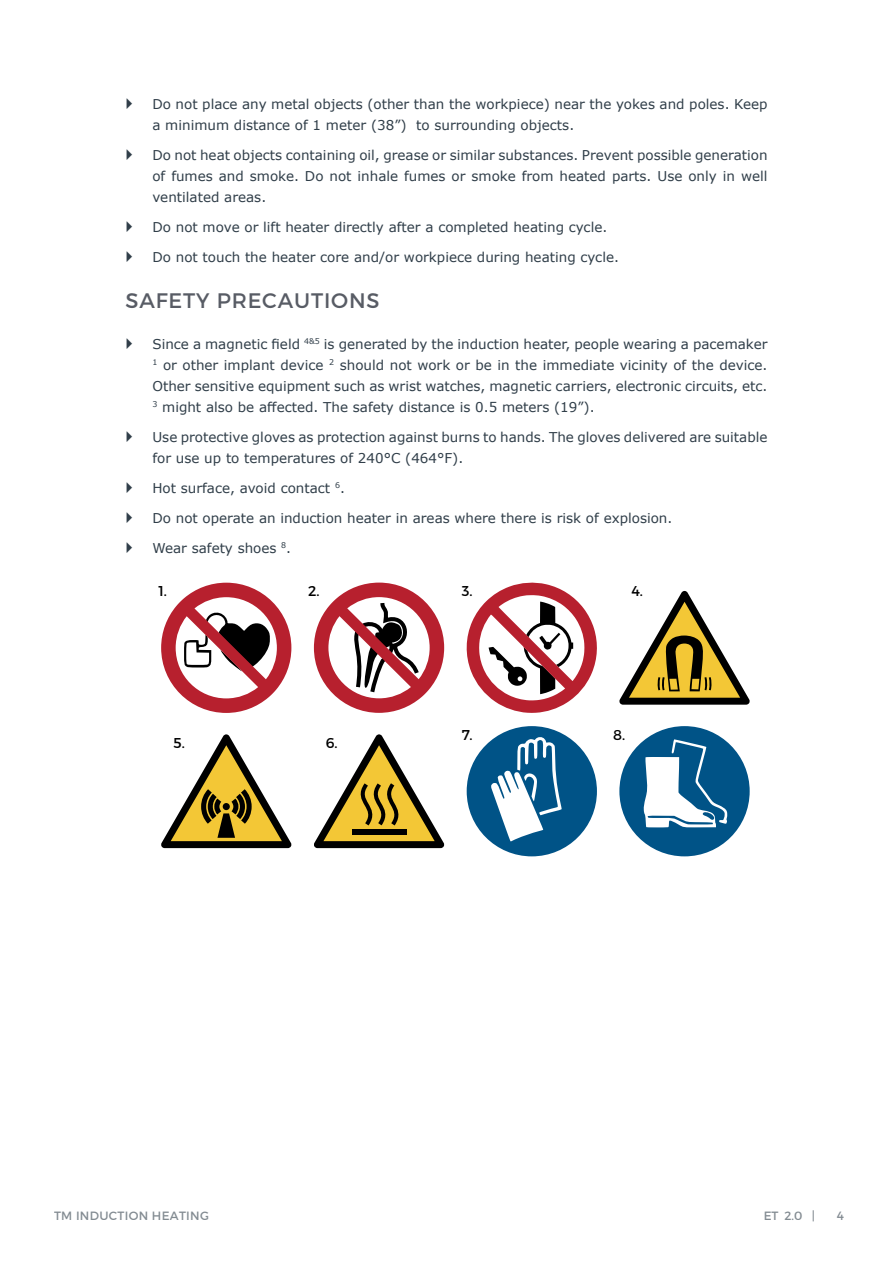
<style>
.page{position:relative;width:893px;height:1263px;background:#fff}
.page>*{position:absolute;margin:0;border:0;box-sizing:border-box;transform-origin:0 0}
.t1{font:21px "TM Montserrat Regular";letter-spacing:.04em;color:#585c65}
.t2{font:14.25px "Montserrat";color:#000}
.t3{font:13.5px/21px "Verdana";color:#303e49;text-align:justify}
.t4{font:12px "TM Montserrat Regular";letter-spacing:.025em;color:#303e49}
</style>
<div class="page">
<svg style="left:161px;top:583px;width:130px;height:130px"></svg>
<svg style="left:314px;top:583px;width:130px;height:130px"></svg>
<svg style="left:466px;top:582px;width:131px;height:131px"></svg>
<svg style="left:619px;top:591px;width:131px;height:114px"></svg>
<svg style="left:161px;top:734px;width:131px;height:114px"></svg>
<svg style="left:314px;top:734px;width:130px;height:114px"></svg>
<div style="left:467px;top:726px;width:130px;height:130px;background:#005387;border-radius:50%"></div>
<svg style="left:491px;top:736px;width:71px;height:105px"></svg>
<div style="left:619px;top:726px;width:131px;height:130px;background:#005387;border-radius:50%"></div>
<svg style="left:644px;top:739px;width:83px;height:89px"></svg>
<p class="t3" style="left:152px;top:94px;width:617px">Do not place any metal objects (other than the workpiece) near the yokes and poles. Keep a minimum distance of 1 meter (38”) to surrounding objects.</p>
<p class="t3" style="left:152px;top:145px;width:617px">Do not heat objects containing oil, grease or similar substances. Prevent possible generation of fumes and smoke. Do not inhale fumes or smoke from heated parts. Use only in well ventilated areas.</p>
<p class="t3" style="left:152px;top:217px;width:456px">Do not move or lift heater directly after a completed heating cycle.</p>
<p class="t3" style="left:152px;top:247px;width:468px">Do not touch the heater core and/or workpiece during heating cycle.</p>
<h1 class="t1" style="left:125px;top:288px;width:256px">SAFETY PRECAUTIONS</h1>
<p class="t3" style="left:152px;top:333px;width:617px">Since a magnetic field <sup>4&amp;5</sup> is generated by the induction heater, people wearing a pacemaker <sup>1</sup> or other implant device <sup>2</sup> should not work or be in the immediate vicinity of the device.<br>Other sensitive equipment such as wrist watches, magnetic carriers, electronic circuits, etc.<br><sup>3</sup> might also be affected. The safety distance is 0.5 meters (19”).</p>
<p class="t3" style="left:152px;top:426px;width:617px">Use protective gloves as protection against burns to hands. The gloves delivered are suitable for use up to temperatures of 240°C (464°F).</p>
<p class="t3" style="left:152px;top:477px;width:194px">Hot surface, avoid contact <sup>6</sup>.</p>
<p class="t3" style="left:152px;top:507px;width:521px">Do not operate an induction heater in areas where there is risk of explosion.</p>
<p class="t3" style="left:152px;top:537px;width:140px">Wear safety shoes <sup>8</sup>.</p>
<p class="t2" style="left:158px;top:583px;width:10px">1.</p>
<p class="t2" style="left:308px;top:583px;width:13px">2.</p>
<p class="t2" style="left:462px;top:583px;width:12px">3.</p>
<p class="t2" style="left:631px;top:583px;width:13px">4.</p>
<p class="t2" style="left:173px;top:734px;width:13px">5.</p>
<p class="t2" style="left:326px;top:734px;width:13px">6.</p>
<p class="t2" style="left:462px;top:726px;width:12px">7.</p>
<p class="t2" style="left:613px;top:726px;width:14px">8.</p>
<p class="t4" style="left:54px;top:1208px;width:156px">TM INDUCTION HEATING</p>
<p class="t4" style="left:763px;top:1208px;width:53px">ET 2.0 |</p>
<p class="t4" style="left:837px;top:1208px;width:9px">4</p>
</div>
